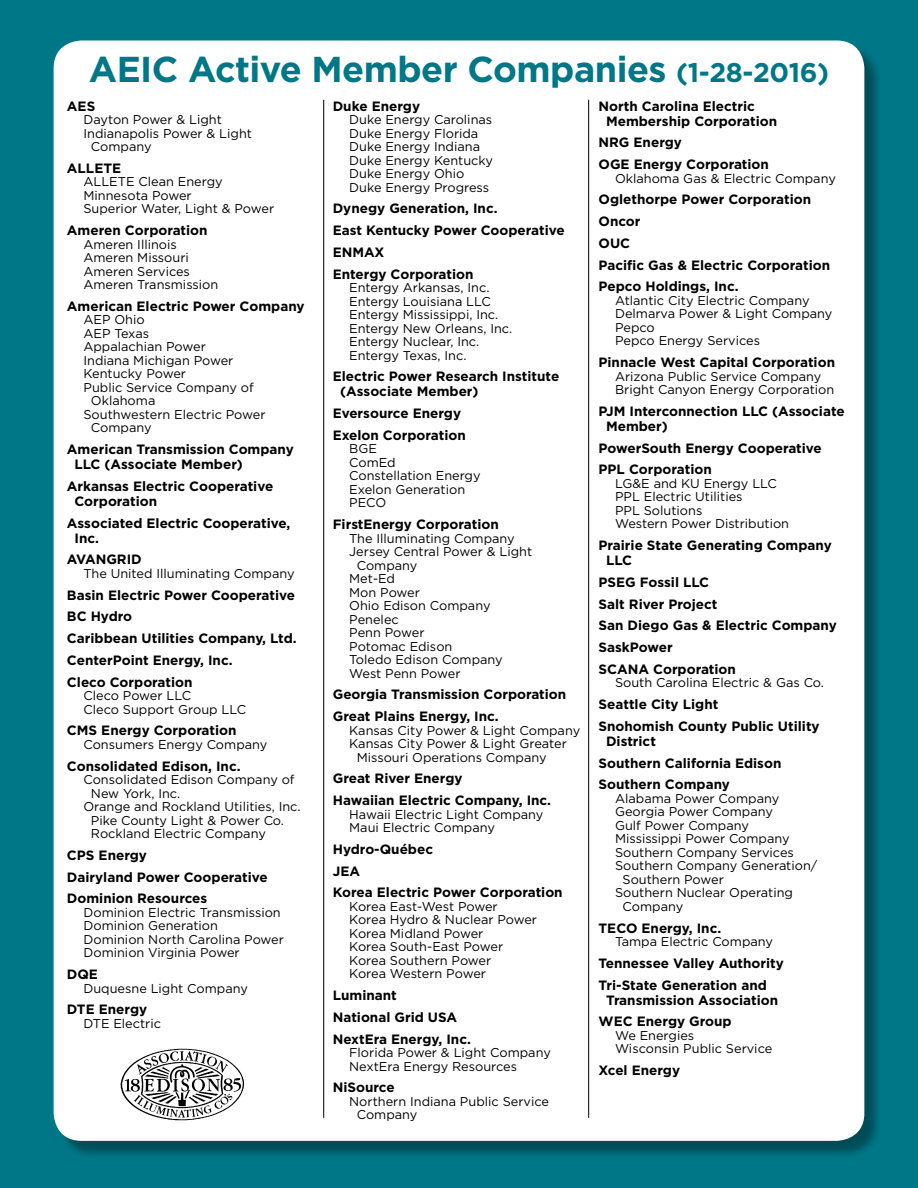
<style>
.page{position:relative;width:918px;height:1188px;background:#007787}
.page>*{position:absolute;margin:0;border:0;box-sizing:border-box;transform-origin:0 0}
.t1{font:700 36px "Gotham";letter-spacing:-.015em;color:#007787}
.t2{font:700 13.5px/21.8px "Gotham";color:#000}
.t3{font:12.75px/13.5px "Gotham";color:#000}
.s1{font-size:27px}
</style>
<div class="page">
<div style="left:56px;top:43px;width:827px;height:1116px;background:#000;opacity:.36"></div>
<div style="left:54px;top:41px;width:810px;height:1099px;background:#fff;border-radius:27px"></div>
<hr style="left:323px;top:100px;width:1px;height:1018px;background:#000">
<hr style="left:588px;top:100px;width:1px;height:1018px;background:#000">
<img style="left:120px;top:1048px;width:125px;height:73px">
<h1 class="t1" style="left:89px;top:46px;width:742px">AEIC Active Member Companies <span class="s1">(1-28-2016)</span></h1>
<p class="t2" style="left:67px;top:95px;width:30px">AES</p>
<p class="t3" style="left:83px;top:113px;width:140px">Dayton Power &amp; Light</p>
<p class="t3" style="left:83px;top:126px;width:170px">Indianapolis Power &amp; Light</p>
<p class="t3" style="left:91px;top:140px;width:62px">Company</p>
<p class="t2" style="left:67px;top:157px;width:56px">ALLETE</p>
<p class="t3" style="left:83px;top:175px;width:192px">ALLETE Clean Energy<br>Minnesota Power<br>Superior Water, Light &amp; Power</p>
<p class="t2" style="left:67px;top:219px;width:142px">Ameren Corporation</p>
<p class="t3" style="left:83px;top:237px;width:136px">Ameren Illinois<br>Ameren Missouri<br>Ameren Services<br>Ameren Transmission</p>
<p class="t2" style="left:67px;top:295px;width:239px">American Electric Power Company</p>
<p class="t3" style="left:83px;top:313px;width:63px">AEP Ohio</p>
<p class="t3" style="left:83px;top:326px;width:67px">AEP Texas</p>
<p class="t3" style="left:83px;top:340px;width:124px">Appalachian Power</p>
<p class="t3" style="left:83px;top:353px;width:152px">Indiana Michigan Power</p>
<p class="t3" style="left:83px;top:367px;width:104px">Kentucky Power</p>
<p class="t3" style="left:83px;top:380px;width:172px">Public Service Company of</p>
<p class="t3" style="left:91px;top:394px;width:66px">Oklahoma</p>
<p class="t3" style="left:83px;top:407px;width:184px">Southwestern Electric Power</p>
<p class="t3" style="left:91px;top:421px;width:62px">Company</p>
<p class="t2" style="left:74px;top:442px;width:221px;line-height:15px;text-indent:-8px">American Transmission Company<br>LLC (Associate Member)</p>
<p class="t2" style="left:74px;top:478px;width:200px;line-height:15px;text-indent:-8px">Arkansas Electric Cooperative<br>Corporation</p>
<p class="t2" style="left:74px;top:515px;width:218px;line-height:15px;text-indent:-8px">Associated Electric Cooperative,<br>Inc.</p>
<p class="t2" style="left:67px;top:549px;width:76px">AVANGRID</p>
<p class="t3" style="left:83px;top:566px;width:213px">The United Illuminating Company</p>
<p class="t2" style="left:67px;top:584px;width:231px">Basin Electric Power Cooperative<br>BC Hydro<br>Caribbean Utilities Company, Ltd.<br>CenterPoint Energy, Inc.<br>Cleco Corporation</p>
<p class="t3" style="left:83px;top:689px;width:164px">Cleco Power LLC<br>Cleco Support Group LLC</p>
<p class="t2" style="left:67px;top:720px;width:171px">CMS Energy Corporation</p>
<p class="t3" style="left:83px;top:737px;width:185px">Consumers Energy Company</p>
<p class="t2" style="left:67px;top:755px;width:175px">Consolidated Edison, Inc.</p>
<p class="t3" style="left:83px;top:773px;width:213px">Consolidated Edison Company of</p>
<p class="t3" style="left:91px;top:786px;width:91px">New York, Inc.</p>
<p class="t3" style="left:83px;top:800px;width:219px">Orange and Rockland Utilities, Inc.</p>
<p class="t3" style="left:91px;top:813px;width:195px">Pike County Light &amp; Power Co.</p>
<p class="t3" style="left:91px;top:827px;width:176px">Rockland Electric Company</p>
<p class="t2" style="left:67px;top:844px;width:202px">CPS Energy<br>Dairyland Power Cooperative<br>Dominion Resources</p>
<p class="t3" style="left:83px;top:905px;width:202px">Dominion Electric Transmission<br>Dominion Generation<br>Dominion North Carolina Power<br>Dominion Virginia Power</p>
<p class="t2" style="left:67px;top:963px;width:33px">DQE</p>
<p class="t3" style="left:83px;top:981px;width:166px">Duquesne Light Company</p>
<p class="t2" style="left:67px;top:999px;width:82px">DTE Energy</p>
<p class="t3" style="left:83px;top:1016px;width:79px">DTE Electric</p>
<p class="t2" style="left:333px;top:95px;width:89px">Duke Energy</p>
<p class="t3" style="left:349px;top:113px;width:145px">Duke Energy Carolinas<br>Duke Energy Florida<br>Duke Energy Indiana<br>Duke Energy Kentucky<br>Duke Energy Ohio<br>Duke Energy Progress</p>
<p class="t2" style="left:333px;top:198px;width:233px">Dynegy Generation, Inc.<br>East Kentucky Power Cooperative<br>ENMAX<br>Entergy Corporation</p>
<p class="t3" style="left:349px;top:281px;width:165px">Entergy Arkansas, Inc.<br>Entergy Louisiana LLC<br>Entergy Mississippi, Inc.<br>Entergy New Orleans, Inc.<br>Entergy Nuclear, Inc.<br>Entergy Texas, Inc.</p>
<p class="t2" style="left:340px;top:369px;width:221px;line-height:15px;text-indent:-8px">Electric Power Research Institute (Associate Member)</p>
<p class="t2" style="left:333px;top:402px;width:135px">Eversource Energy<br>Exelon Corporation</p>
<p class="t3" style="left:349px;top:442px;width:133px">BGE<br>ComEd<br>Constellation Energy<br>Exelon Generation<br>PECO</p>
<p class="t2" style="left:333px;top:513px;width:168px">FirstEnergy Corporation</p>
<p class="t3" style="left:349px;top:531px;width:167px">The Illuminating Company</p>
<p class="t3" style="left:349px;top:545px;width:184px">Jersey Central Power &amp; Light</p>
<p class="t3" style="left:357px;top:558px;width:62px">Company</p>
<p class="t3" style="left:349px;top:572px;width:47px">Met-Ed</p>
<p class="t3" style="left:349px;top:585px;width:72px">Mon Power</p>
<p class="t3" style="left:349px;top:599px;width:143px">Ohio Edison Company</p>
<p class="t3" style="left:349px;top:612px;width:51px">Penelec</p>
<p class="t3" style="left:349px;top:626px;width:77px">Penn Power</p>
<p class="t3" style="left:349px;top:639px;width:105px">Potomac Edison</p>
<p class="t3" style="left:349px;top:653px;width:155px">Toledo Edison Company</p>
<p class="t3" style="left:349px;top:666px;width:113px">West Penn Power</p>
<p class="t2" style="left:333px;top:684px;width:235px">Georgia Transmission Corporation<br>Great Plains Energy, Inc.</p>
<p class="t3" style="left:349px;top:723px;width:232px">Kansas City Power &amp; Light Company</p>
<p class="t3" style="left:349px;top:737px;width:219px">Kansas City Power &amp; Light Greater</p>
<p class="t3" style="left:357px;top:750px;width:191px">Missouri Operations Company</p>
<p class="t2" style="left:333px;top:768px;width:220px">Great River Energy<br>Hawaiian Electric Company, Inc.</p>
<p class="t3" style="left:349px;top:807px;width:196px">Hawaii Electric Light Company<br>Maui Electric Company</p>
<p class="t2" style="left:333px;top:838px;width:231px">Hydro-Québec<br>JEA<br>Korea Electric Power Corporation</p>
<p class="t3" style="left:349px;top:899px;width:189px">Korea East-West Power<br>Korea Hydro &amp; Nuclear Power<br>Korea Midland Power<br>Korea South-East Power<br>Korea Southern Power<br>Korea Western Power</p>
<p class="t2" style="left:333px;top:984px;width:140px">Luminant<br>National Grid USA<br>NextEra Energy, Inc.</p>
<p class="t3" style="left:349px;top:1046px;width:203px">Florida Power &amp; Light Company<br>NextEra Energy Resources</p>
<p class="t2" style="left:333px;top:1077px;width:63px">NiSource</p>
<p class="t3" style="left:357px;top:1094px;width:194px;text-indent:-7px">Northern Indiana Public Service<br>Company</p>
<p class="t2" style="left:606px;top:98px;width:173px;line-height:15px;text-indent:-8px">North Carolina Electric<br>Membership Corporation</p>
<p class="t2" style="left:599px;top:132px;width:172px">NRG Energy<br>OGE Energy Corporation</p>
<p class="t3" style="left:615px;top:171px;width:222px">Oklahoma Gas &amp; Electric Company</p>
<p class="t2" style="left:599px;top:189px;width:233px">Oglethorpe Power Corporation<br>Oncor<br>OUC<br>Pacific Gas &amp; Electric Corporation<br>Pepco Holdings, Inc.</p>
<p class="t3" style="left:615px;top:293px;width:219px">Atlantic City Electric Company<br>Delmarva Power &amp; Light Company<br>Pepco<br>Pepco Energy Services</p>
<p class="t2" style="left:599px;top:351px;width:238px">Pinnacle West Capital Corporation</p>
<p class="t3" style="left:615px;top:369px;width:221px">Arizona Public Service Company<br>Bright Canyon Energy Corporation</p>
<p class="t2" style="left:606px;top:403px;width:240px;line-height:15px;text-indent:-8px">PJM Interconnection LLC (Associate<br>Member)</p>
<p class="t2" style="left:599px;top:437px;width:225px">PowerSouth Energy Cooperative<br>PPL Corporation</p>
<p class="t3" style="left:615px;top:476px;width:176px">LG&amp;E and KU Energy LLC<br>PPL Electric Utilities<br>PPL Solutions<br>Western Power Distribution</p>
<p class="t2" style="left:606px;top:538px;width:227px;line-height:15px;text-indent:-8px">Prairie State Generating Company<br>LLC</p>
<p class="t2" style="left:599px;top:571px;width:240px">PSEG Fossil LLC<br>Salt River Project<br>San Diego Gas &amp; Electric Company<br>SaskPower<br>SCANA Corporation</p>
<p class="t3" style="left:615px;top:676px;width:211px">South Carolina Electric &amp; Gas Co.</p>
<p class="t2" style="left:599px;top:693px;width:223px">Seattle City Light<br>Snohomish County Public Utility</p>
<p class="t2" style="left:599px;top:730px;width:184px;text-indent:8px">District<br>Southern California Edison<br>Southern Company</p>
<p class="t3" style="left:615px;top:791px;width:166px">Alabama Power Company</p>
<p class="t3" style="left:615px;top:805px;width:159px">Georgia Power Company</p>
<p class="t3" style="left:615px;top:818px;width:135px">Gulf Power Company</p>
<p class="t3" style="left:615px;top:832px;width:176px">Mississippi Power Company</p>
<p class="t3" style="left:615px;top:845px;width:180px">Southern Company Services</p>
<p class="t3" style="left:615px;top:859px;width:204px">Southern Company Generation/</p>
<p class="t3" style="left:623px;top:872px;width:103px">Southern Power</p>
<p class="t3" style="left:615px;top:886px;width:179px">Southern Nuclear Operating</p>
<p class="t3" style="left:623px;top:899px;width:62px">Company</p>
<p class="t2" style="left:599px;top:917px;width:124px">TECO Energy, Inc.</p>
<p class="t3" style="left:615px;top:935px;width:160px">Tampa Electric Company</p>
<p class="t2" style="left:599px;top:952px;width:187px">Tennessee Valley Authority<br>Tri-State Generation and</p>
<p class="t2" style="left:599px;top:989px;width:181px;text-indent:8px">Transmission Association<br>WEC Energy Group</p>
<p class="t3" style="left:615px;top:1028px;width:159px">We Energies<br>Wisconsin Public Service</p>
<p class="t2" style="left:599px;top:1059px;width:83px">Xcel Energy</p>
</div>
